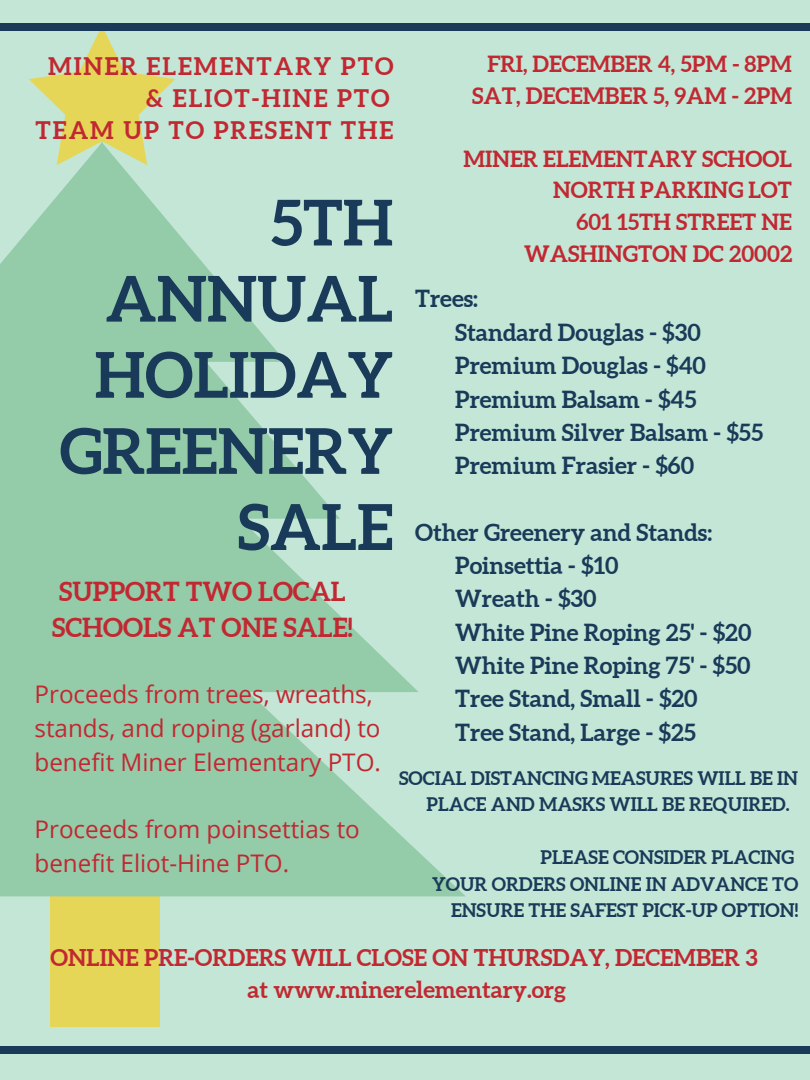
<style>
.page{position:relative;width:810px;height:1080px;background:#c3e6d6}
.page>*{position:absolute;margin:0;border:0;box-sizing:border-box;transform-origin:0 0}
.t1{font:700 63.44px "Aleo";color:#193a58}
.t2{font:700 63.12px/76.1px "Aleo";color:#193a58;text-align:right}
.t3{font:700 26.25px/36.4px "Aleo";color:#c12831}
.t4{font:24.25px/33.8px "Open Sans";color:#c12831}
.t5{font:700 24.25px/32px "Aleo";letter-spacing:.08em;color:#c12831;text-align:right}
.t6{font:700 23.56px/33.4px "Aleo";color:#193a58}
.t7{font:700 23.12px/32.4px "Aleo";color:#c12831;text-align:center}
.t8{font:700 22.62px "Aleo";color:#c12831}
.t9{font:700 22.25px/31.5px "Aleo";color:#c12831;text-align:right}
.t10{font:700 18.75px/26.6px "Aleo";color:#193a58}
</style>
<div class="page">
<div style="left:51px;top:892px;width:109px;height:134px;background:#e6d658"></div>
<svg style="left:29px;top:30px;width:146px;height:112px"></svg>
<svg style="left:0;top:142px;width:465px;height:754px;fill:#94cba9"></svg>
<div style="left:0;top:24px;width:810px;height:6px;background:#193a58"></div>
<div style="left:0;top:1047px;width:810px;height:6px;background:#193a58"></div>
<p class="t5" style="left:36px;top:50px;width:359px">MINER ELEMENTARY PTO &amp; ELIOT-HINE PTO<br>TEAM UP TO PRESENT THE</p>
<h2 class="t2" style="left:270px;top:184px;width:124px">5TH</h2>
<p class="t9" style="left:487px;top:48px;width:306px">FRI, DECEMBER 4, 5PM - 8PM</p>
<p class="t8" style="left:472px;top:83px;width:322px">SAT, DECEMBER 5, 9AM - 2PM</p>
<p class="t9" style="left:464px;top:143px;width:330px">MINER ELEMENTARY SCHOOL<br>NORTH PARKING LOT<br>601 15TH STREET NE</p>
<p class="t8" style="left:524px;top:240px;width:270px">WASHINGTON DC 20002</p>
<h2 class="t2" style="left:60px;top:260px;width:335px">ANNUAL<br>HOLIDAY<br>GREENERY</h2>
<h1 class="t1" style="left:238px;top:491px;width:157px">SALE</h1>
<p class="t6" style="left:455px;top:282px;width:309px;text-indent:-40px">Trees:<br>Standard Douglas - $30<br>Premium Douglas - $40<br>Premium Balsam - $45<br>Premium Silver Balsam - $55<br>Premium Frasier - $60</p>
<p class="t6" style="left:455px;top:515px;width:298px;text-indent:-40px">Other Greenery and Stands:<br>Poinsettia - $10<br>Wreath - $30<br>White Pine Roping 25' - $20<br>White Pine Roping 75' - $50<br>Tree Stand, Small - $20<br>Tree Stand, Large - $25</p>
<p class="t3" style="left:52px;top:573px;width:302px">SUPPORT TWO LOCAL<br>SCHOOLS AT ONE SALE!</p>
<p class="t4" style="left:35px;top:677px;width:348px">Proceeds from trees, wreaths, stands, and roping (garland) to benefit Miner Elementary PTO.</p>
<p class="t10" style="left:427px;top:765px;width:373px;text-indent:-28px">SOCIAL DISTANCING MEASURES WILL BE IN<br>PLACE AND MASKS WILL BE REQUIRED.</p>
<p class="t10" style="left:432px;top:844px;width:368px;text-align:right">PLEASE CONSIDER PLACING<br>YOUR ORDERS ONLINE IN ADVANCE TO<br>ENSURE THE SAFEST PICK-UP OPTION!</p>
<p class="t4" style="left:35px;top:812px;width:327px">Proceeds from poinsettias to benefit Eliot-Hine PTO.</p>
<p class="t7" style="left:51px;top:941px;width:709px">ONLINE PRE-ORDERS WILL CLOSE ON THURSDAY, DECEMBER 3 at www.minerelementary.org</p>
</div>
